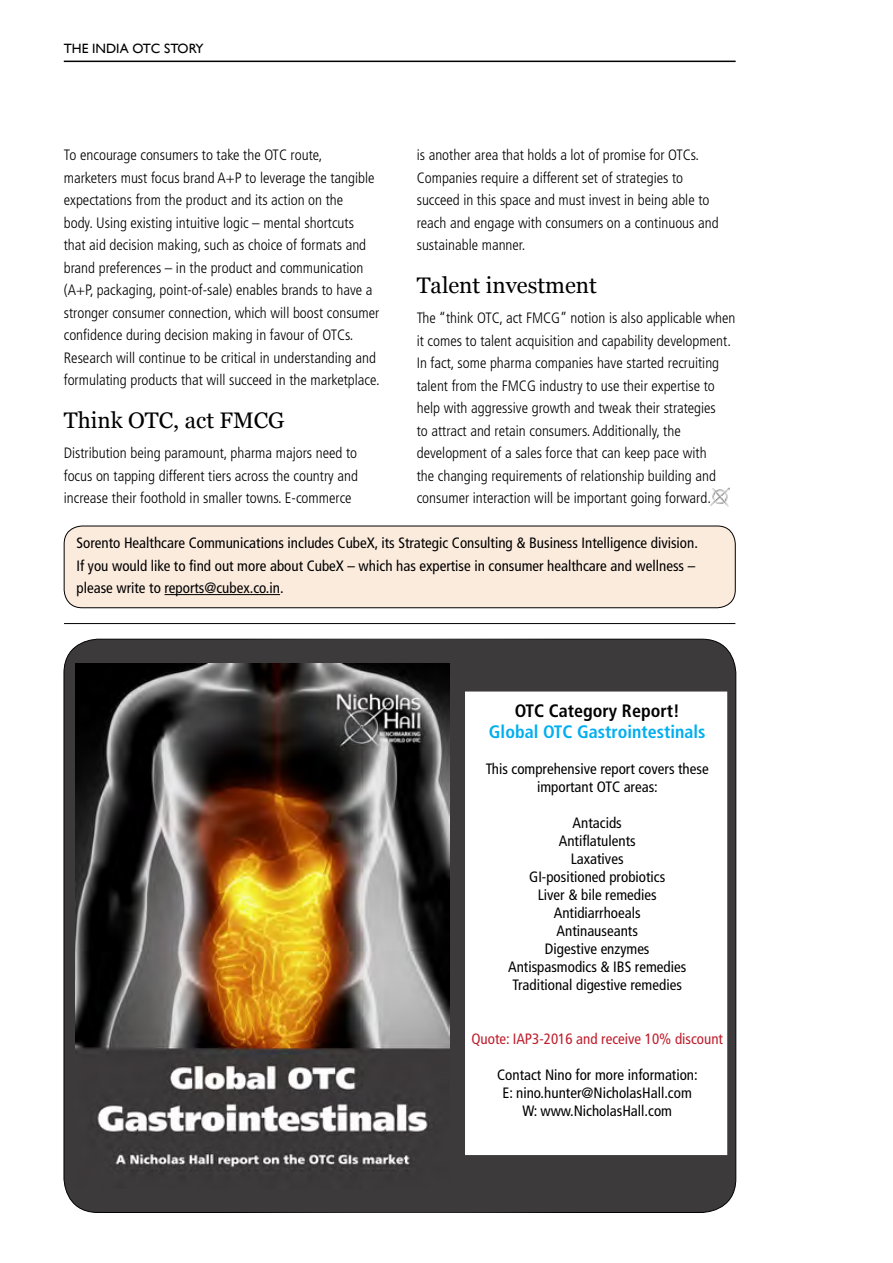
<style>
.page{position:relative;width:893px;height:1263px;background:#fff}
.page>*{position:absolute;margin:0;border:0;box-sizing:border-box;transform-origin:0 0}
.t1{font:22.5px "Georgia";color:#000}
.t2{font:700 condensed 18px "Frutiger";color:#00aeef}
.t3{font:700 condensed 18px "Frutiger";color:#000}
.t4{font:300 condensed 15px/22.5px "Frutiger";color:#000}
.t5{font:condensed 15px/18px "Frutiger";color:#000;text-align:center}
.t6{font:condensed 15px "Frutiger";color:#be1e2d}
.t7{font:13.5px "Gill Sans";color:#000}
</style>
<div class="page">
<hr style="left:64px;top:61px;width:672px;height:1px;background:#000">
<div style="left:64px;top:526px;width:671px;height:82px;background:#fbebdd;border-radius:18px"></div>
<div style="left:64px;top:526px;width:672px;height:82px;border:1px solid #000;border-radius:18px"></div>
<hr style="left:164px;top:594px;width:116px;height:1px;background:#000">
<img style="left:711px;top:487px;width:19px;height:19px">
<hr style="left:64px;top:623px;width:671px;height:1px;background:#000">
<div style="left:64px;top:639px;width:672px;height:573px;background:#3d3a3b;border-radius:34px"></div>
<div style="left:465px;top:691px;width:262px;height:464px;background:#fff"></div>
<img style="left:75px;top:663px;width:374px;height:508px">
<p class="t7" style="left:64px;top:41px;width:141px">THE INDIA OTC STORY</p>
<p class="t4" style="left:417px;top:144px;width:303px">is another area that holds a lot of promise for OTCs.<br>Companies require a different set of strategies to succeed in this space and must invest in being able to reach and engage with consumers on a continuous and sustainable manner.</p>
<h1 class="t1" style="left:417px;top:269px;width:182px">Talent investment</h1>
<p class="t4" style="left:417px;top:307px;width:320px">The “think OTC, act FMCG” notion is also applicable when it comes to talent acquisition and capability development.<br>In fact, some pharma companies have started recruiting talent from the FMCG industry to use their expertise to help with aggressive growth and tweak their strategies<br>to attract and retain consumers. Additionally, the development of a sales force that can keep pace with<br>the changing requirements of relationship building and consumer interaction will be important going forward.</p>
<p class="t4" style="left:64px;top:144px;width:317px">To encourage consumers to take the OTC route,<br>marketers must focus brand A+P to leverage the tangible expectations from the product and its action on the<br>body. Using existing intuitive logic – mental shortcuts that aid decision making, such as choice of formats and brand preferences – in the product and communication (A+P, packaging, point-of-sale) enables brands to have a stronger consumer connection, which will boost consumer confidence during decision making in favour of OTCs.<br>Research will continue to be critical in understanding and formulating products that will succeed in the marketplace.</p>
<h1 class="t1" style="left:64px;top:404px;width:222px">Think OTC, act FMCG</h1>
<p class="t4" style="left:64px;top:442px;width:296px;text-align:justify">Distribution being paramount, pharma majors need to focus on tapping different tiers across the country and increase their foothold in smaller towns. E-commerce</p>
<p class="t5" style="left:77px;top:532px;width:623px;line-height:22.5px;text-align:left">Sorento Healthcare Communications includes CubeX, its Strategic Consulting &amp; Business Intelligence division.<br>If you would like to find out more about CubeX – which has expertise in consumer healthcare and wellness – please write to reports@cubex.co.in.</p>
<p class="t3" style="left:515px;top:700px;width:166px">OTC Category Report!</p>
<p class="t2" style="left:489px;top:721px;width:218px">Global OTC Gastrointestinals</p>
<p class="t5" style="left:486px;top:760px;width:224px">This comprehensive report covers these important OTC areas:</p>
<p class="t5" style="left:508px;top:814px;width:180px">Antacids<br>Antiflatulents<br>Laxatives<br>GI-positioned probiotics<br>Liver &amp; bile remedies<br>Antidiarrhoeals<br>Antinauseants<br>Digestive enzymes<br>Antispasmodics &amp; IBS remedies<br>Traditional digestive remedies</p>
<p class="t6" style="left:471px;top:1030px;width:253px">Quote: IAP3-2016 and receive 10% discount</p>
<p class="t5" style="left:497px;top:1066px;width:202px">Contact Nino for more information:<br>E: nino.hunter@NicholasHall.com<br>W: www.NicholasHall.com</p>
</div>
